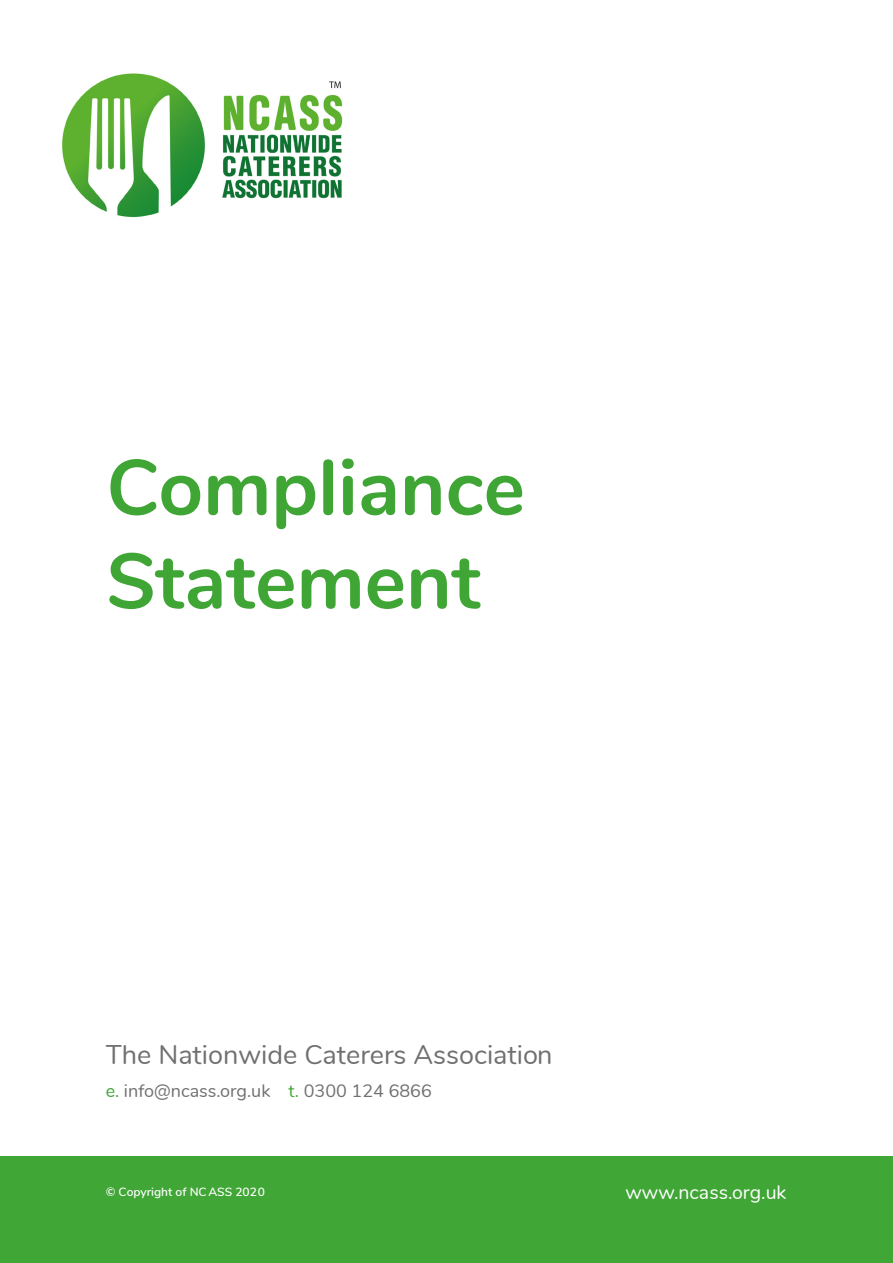
<style>
.page{position:relative;width:893px;height:1263px;background:#fff}
.page>*{position:absolute;margin:0;border:0;box-sizing:border-box;transform-origin:0 0}
.t1{font:700 78px/93.6px "Nunito";color:#3fa535}
.t2{font:27px "Nunito";color:#707070}
.t3{font:19.5px "Nunito";color:#fff}
.t4{font:18px "Nunito";color:#707070}
.t5{font:600 12px "Nunito";color:#fff}
.s1{color:#40a636}
</style>
<div class="page">
<img style="left:62px;top:73px;width:280px;height:145px">
<div style="left:0;top:1157px;width:893px;height:106px;background:#40a636"></div>
<h1 class="t1" style="left:106px;top:436px;width:420px">Compliance<br>Statement</h1>
<p class="t2" style="left:106px;top:1035px;width:448px">The Nationwide Caterers Association</p>
<p class="t4" style="left:106px;top:1078px;width:328px"><span class="s1">e.</span> info@ncass.org.uk <span class="s1">t.</span> 0300 124 6866</p>
<p class="t5" style="left:106px;top:1182px;width:161px">© Copyright of NCASS 2020</p>
<p class="t3" style="left:625px;top:1177px;width:162px">www.ncass.org.uk</p>
</div>
